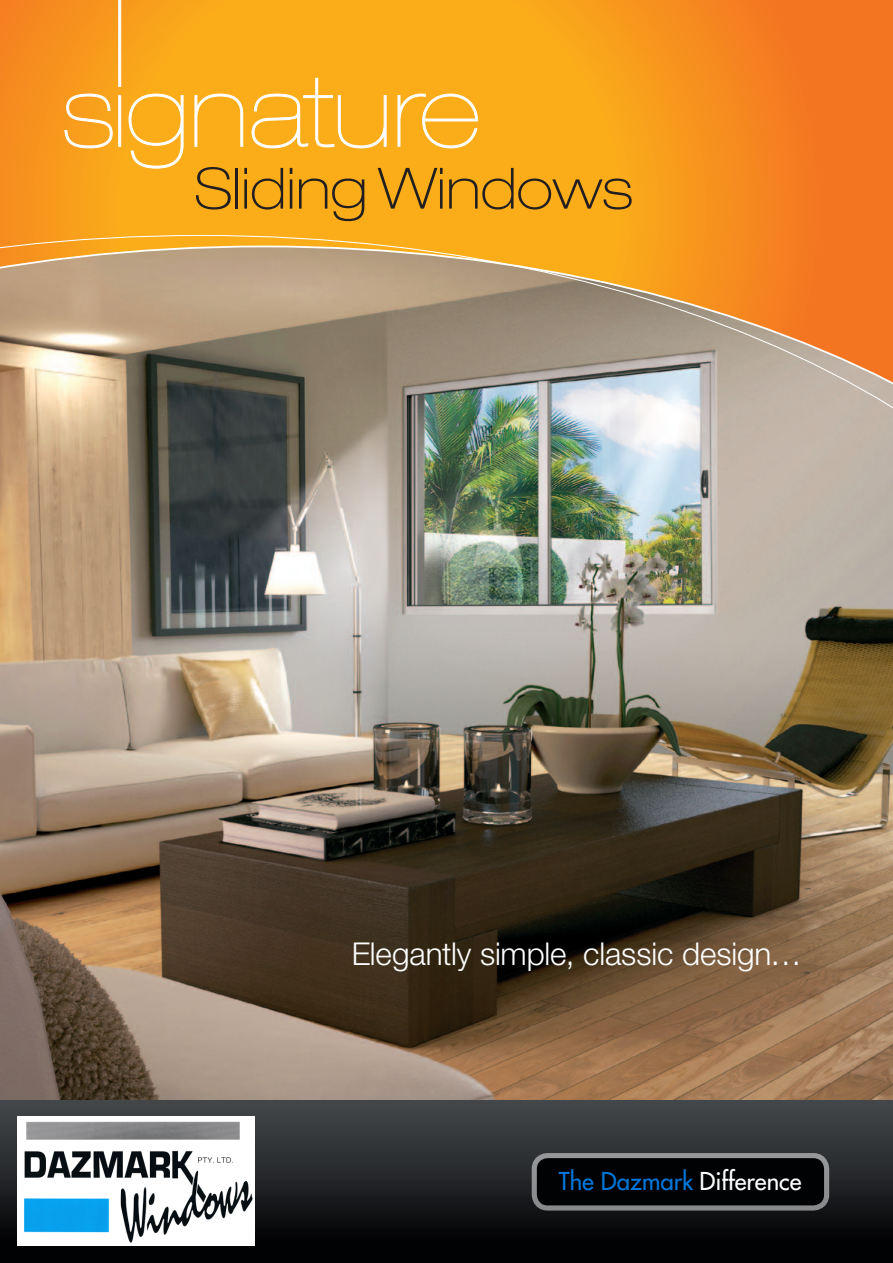
<style>
.page{position:relative;width:893px;height:1263px;background:#fff}
.page>*{position:absolute;margin:0;border:0;box-sizing:border-box;transform-origin:0 0}
.t1{font:100 expanded 57px "Helvetica Neue";color:#231f20}
.t2{font:300 31.5px "Helvetica Neue";letter-spacing:-.005em;color:#fff}
.t3{font:500 24px "Futura LT";color:#0076da}
.s1{color:#fff}
</style>
<div class="page">
<svg style="left:0;top:0;width:893px;height:235px;background:#f7971c"></svg>
<img style="left:0;top:235px;width:893px;height:865px">
<div style="left:0;top:1100px;width:893px;height:163px;background:linear-gradient(to bottom,#494d4f,#000)"></div>
<div style="left:532px;top:1153px;width:297px;height:57px;border:10px solid #fff;border-radius:11px"></div>
<div style="left:537px;top:1158px;width:287px;height:47px;background:#010203;border-radius:11px"></div>
<svg style="left:64px;top:0;width:414px;height:169px;background:#f9af28"></svg>
<img style="left:17px;top:1117px;width:237px;height:128px">
<h1 class="t1" style="left:194px;top:154px;width:440px">Sliding Windows</h1>
<p class="t2" style="left:352px;top:934px;width:451px">Elegantly simple, classic design…</p>
<p class="t3" style="left:559px;top:1170px;width:244px">The Dazmark <span class="s1">Difference</span></p>
</div>
